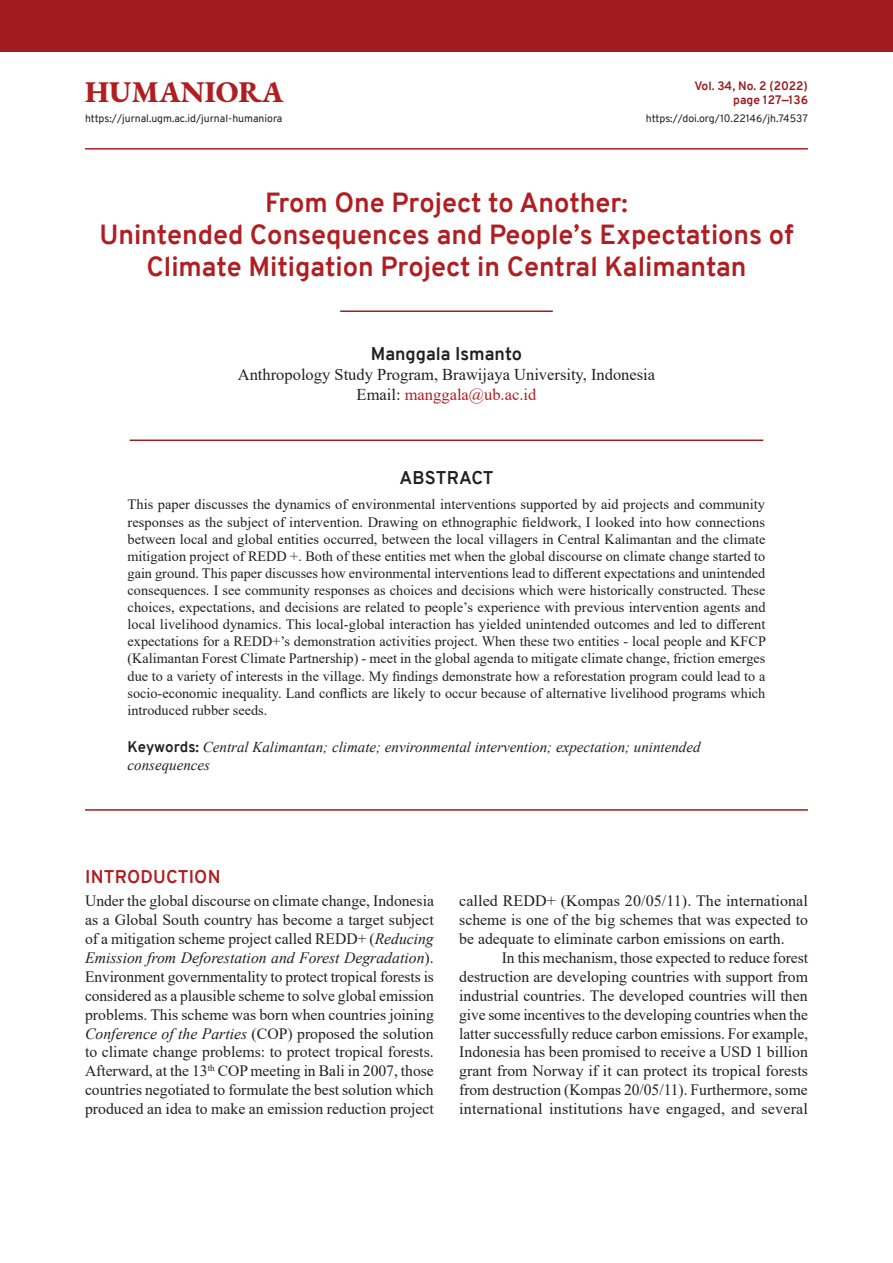
<style>
.page{position:relative;width:893px;height:1263px;background:#fff}
.page>*{position:absolute;margin:0;border:0;box-sizing:border-box;transform-origin:0 0}
.Humaniora{font:800 30px "EB Garamond";color:#b01e22}
.Judul{font:700 27px/32.4px "Overpass";color:#b01e22;text-align:center}
.Penulis{font:700 18px "Overpass";color:#231f20}
.Sub_1{font:700 18px "Overpass";letter-spacing:.01em;color:#b01e22}
.Jdl_Abstrak{font:700 18px "Overpass";color:#231f20}
.Identitas_Penulis{font:16.5px "Times New Roman";color:#231f20}
.Identitas_Penulis-2{font:16.5px "Times New Roman";color:#b01e22}
.Isi_awal{font:15.75px/18.9px "Times New Roman";color:#231f20;text-align:justify}
.Isi__Base{font:15.75px/18.9px "Times New Roman";letter-spacing:.01em;color:#231f20;text-align:justify}
.Keyword{font:italic 15px/18px "Times New Roman";color:#231f20}
.Abstrak{font:14.25px/17.1px "Times New Roman";color:#231f20;text-align:justify}
.t1{font:700 12px "Overpass";color:#a01c1f}
.t2{font:10.5px "Overpass";color:#231f20}
.s1{color:#231f20}
.s2{font-family:"Overpass";font-weight:700;font-style:normal}
.s3{font-style:italic}
</style>
<div class="page">
<hr style="left:85px;top:148px;width:723px;height:2px;background:#b01e22">
<div style="left:0;top:0;width:893px;height:51px;background:#a01c1f"></div>
<hr style="left:340px;top:310px;width:213px;height:2px;background:#a01c1f">
<hr style="left:130px;top:439px;width:633px;height:2px;background:#a01c1f">
<hr style="left:85px;top:809px;width:723px;height:2px;background:#a01c1f">
<p class="Humaniora" style="left:85px;top:70px;width:200px">HUMANIORA</p>
<p class="t1" style="left:694px;top:77px;width:115px">Vol. 34, No. 2 (2022)</p>
<p class="t2" style="left:646px;top:111px;width:164px">https://doi.org/10.22146/jh.74537</p>
<p class="t1" style="left:733px;top:91px;width:76px">page 127—136</p>
<p class="t2" style="left:85px;top:111px;width:199px">https://jurnal.ugm.ac.id/jurnal-humaniora</p>
<p class="Judul" style="left:99px;top:186px;width:696px">From One Project to Another:<br>Unintended Consequences and People’s Expectations of<br>Climate Mitigation Project in Central Kalimantan</p>
<p class="Penulis" style="left:371px;top:341px;width:153px">Manggala Ismanto</p>
<p class="Identitas_Penulis" style="left:238px;top:363px;width:419px">Anthropology Study Program, Brawijaya University, Indonesia</p>
<p class="Identitas_Penulis-2" style="left:357px;top:383px;width:181px"><span class="s1">Email:</span> manggala@ub.ac.id</p>
<p class="Jdl_Abstrak" style="left:400px;top:465px;width:96px">ABSTRACT</p>
<p class="Abstrak" style="left:128px;top:496px;width:640px">This paper discusses the dynamics of environmental interventions supported by aid projects and community responses as the subject of intervention. Drawing on ethnographic fieldwork, I looked into how connections between local and global entities occurred, between the local villagers in Central Kalimantan and the climate mitigation project of REDD +. Both of these entities met when the global discourse on climate change started to gain ground. This paper discusses how environmental interventions lead to different expectations and unintended consequences. I see community responses as choices and decisions which were historically constructed. These choices, expectations, and decisions are related to people’s experience with previous intervention agents and local livelihood dynamics. This local-global interaction has yielded unintended outcomes and led to different expectations for a REDD+’s demonstration activities project. When these two entities - local people and KFCP (Kalimantan Forest Climate Partnership) - meet in the global agenda to mitigate climate change, friction emerges due to a variety of interests in the village. My findings demonstrate how a reforestation program could lead to a socio-economic inequality. Land conflicts are likely to occur because of alternative livelihood programs which introduced rubber seeds.</p>
<p class="Keyword" style="left:128px;top:737px;width:574px"><span class="s2">Keywords:</span> Central Kalimantan; climate; environmental intervention; expectation; unintended consequences</p>
<p class="Sub_1" style="left:85px;top:864px;width:137px">INTRODUCTION</p>
<p class="Isi_awal" style="left:85px;top:891px;width:350px">Under the global discourse on climate change, Indonesia as a Global South country has become a target subject of a mitigation scheme project called REDD+ (<span class="s3">Reducing Emission from Deforestation and Forest Degradation</span>).<br>Environment governmentality to protect tropical forests is considered as a plausible scheme to solve global emission problems. This scheme was born when countries joining <span class="s3">Conference of the Parties</span> (COP) proposed the solution to climate change problems: to protect tropical forests.<br>Afterward, at the 13<sup>th</sup> COP meeting in Bali in 2007, those countries negotiated to formulate the best solution which produced an idea to make an emission reduction project</p>
<p class="Isi_awal" style="left:459px;top:891px;width:350px">called REDD+ (Kompas 20/05/11). The international scheme is one of the big schemes that was expected to be adequate to eliminate carbon emissions on earth.</p>
<p class="Isi__Base" style="left:459px;top:948px;width:350px;text-indent:43px">In this mechanism, those expected to reduce forest destruction are developing countries with support from industrial countries. The developed countries will then give some incentives to the developing countries when the latter successfully reduce carbon emissions. For example, Indonesia has been promised to receive a USD 1 billion grant from Norway if it can protect its tropical forests from destruction (Kompas 20/05/11). Furthermore, some international institutions have engaged, and several</p>
</div>
